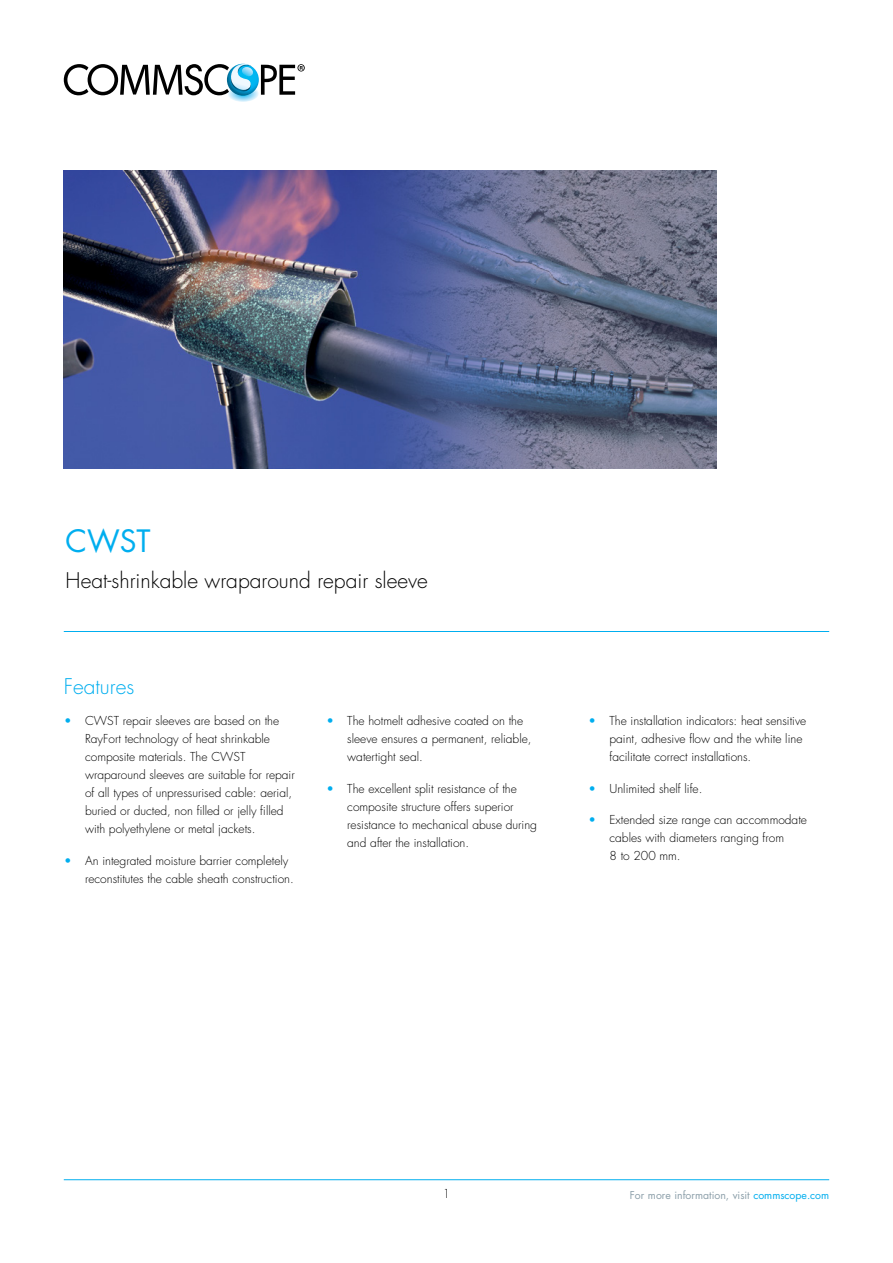
<style>
.page{position:relative;width:893px;height:1263px;background:#fff}
.page>*{position:absolute;margin:0;border:0;box-sizing:border-box;transform-origin:0 0}
.t1{font:30px "Futura Std";color:#00aeef}
.t2{font:300 21px "Futura Std";color:#000}
.t3{font:300 21px "Futura Std";color:#00aeef}
.Page_Number{font:300 12px/18px "Futura Std";color:#000}
.t4{font:10.5px "Futura Std";color:#8da0aa}
.s1{font-weight:700;color:#00aeef}
.s2{color:#00aeef}
</style>
<div class="page">
<hr style="left:64px;top:1179px;width:765px;height:1px;background:#00aeef">
<svg style="left:64px;top:63px;width:241px;height:39px"></svg>
<hr style="left:64px;top:631px;width:765px;height:1px;background:#00aeef">
<img style="left:64px;top:170px;width:652px;height:298px">
<h1 class="t1" style="left:66px;top:522px;width:87px">CWST</h1>
<h2 class="t2" style="left:66px;top:567px;width:364px">Heat-shrinkable wraparound repair sleeve</h2>
<h2 class="t3" style="left:64px;top:673px;width:72px">Features</h2>
<p class="Page_Number" style="left:85px;top:712px;width:211px;text-indent:-21px"><span class="s1">•</span> CWST repair sleeves are based on the RayFort technology of heat shrinkable composite materials. The CWST wraparound sleeves are suitable for repair of all types of unpressurised cable: aerial, buried or ducted, non filled or jelly filled with polyethylene or metal jackets.</p>
<p class="Page_Number" style="left:85px;top:852px;width:210px;text-indent:-21px"><span class="s1">•</span> An integrated moisture barrier completely reconstitutes the cable sheath construction.</p>
<p class="Page_Number" style="left:347px;top:712px;width:186px;text-indent:-21px"><span class="s1">•</span> The hotmelt adhesive coated on the sleeve ensures a permanent, reliable, watertight seal.</p>
<p class="Page_Number" style="left:347px;top:780px;width:191px;text-indent:-21px"><span class="s1">•</span> The excellent split resistance of the composite structure offers superior resistance to mechanical abuse during and after the installation.</p>
<p class="Page_Number" style="left:609px;top:712px;width:198px;text-indent:-21px"><span class="s1">•</span> The installation indicators: heat sensitive paint, adhesive flow and the white line facilitate correct installations.</p>
<p class="Page_Number" style="left:588px;top:780px;width:116px"><span class="s1">•</span> Unlimited shelf life.</p>
<p class="Page_Number" style="left:609px;top:811px;width:199px;text-indent:-21px"><span class="s1">•</span> Extended size range can accommodate cables with diameters ranging from<br>8 to 200 mm.</p>
<p class="Page_Number" style="left:443px;top:1185px;width:9px">1</p>
<p class="t4" style="left:630px;top:1188px;width:201px">For more information, visit <span class="s2">commscope.com</span></p>
</div>
